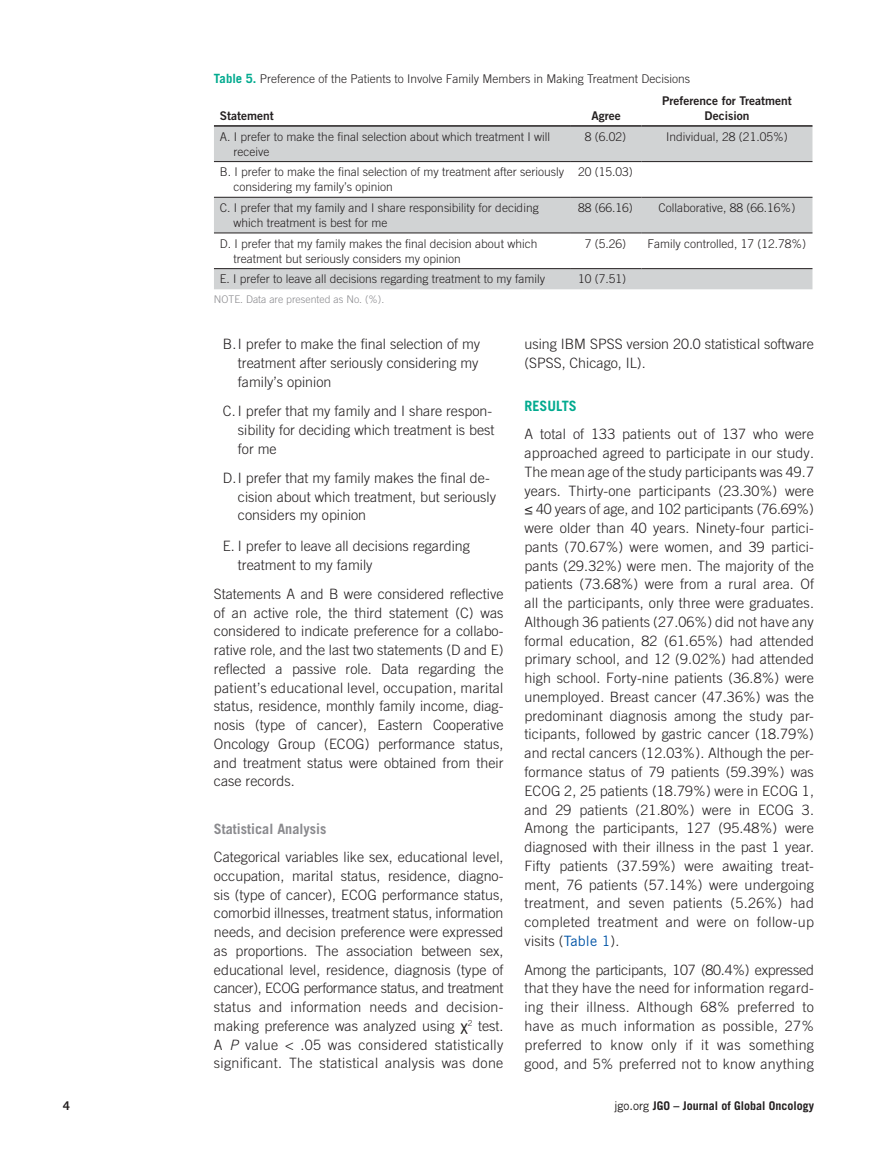
<style>
.page{position:relative;width:877px;height:1175px;background:#fff}
.page>*{position:absolute;margin:0;border:0;box-sizing:border-box;transform-origin:0 0}
.t1{font:300 14.25px/18.8px "Trade Gothic LT Pro";color:#231f20;text-align:justify}
.t2{font:700 14.25px "Trade Gothic LT Pro";color:#8a8a8e}
.t3{font:700 14.25px "Trade Gothic LT Pro";color:#02aa8f}
.t4{font:300 12px/15px "Trade Gothic LT Pro";color:#231f20}
.t5{font:12px/15px "Trade Gothic LT Pro Bd 2";color:#231f20;text-align:center}
.t6{font:700 12px "Trade Gothic LT Pro";color:#231f20}
.t7{font:300 10.5px "Trade Gothic LT Pro";color:#8a8a8e}
.s1{font-weight:700;font-size:12.75px;color:#02aa8f}
.s2{font-family:"Arial";font-weight:400}
.s3{font-style:italic}
.s4{font-weight:400;color:#0054a6}
.s5{font-weight:400}
</style>
<div class="page">
<svg style="left:214px;top:127px;width:598px;height:162px;fill:#d1d3d4"></svg>
<hr style="left:641px;top:161px;width:171px;height:1px;background:#231f20">
<hr style="left:641px;top:268px;width:171px;height:1px;background:#231f20">
<hr style="left:214px;top:125px;width:357px;height:2px;background:#231f20">
<hr style="left:571px;top:125px;width:70px;height:2px;background:#231f20">
<hr style="left:641px;top:125px;width:171px;height:2px;background:#231f20">
<hr style="left:214px;top:161px;width:357px;height:1px;background:#231f20">
<hr style="left:571px;top:161px;width:70px;height:1px;background:#231f20">
<hr style="left:214px;top:197px;width:357px;height:1px;background:#231f20">
<hr style="left:571px;top:197px;width:70px;height:1px;background:#231f20">
<hr style="left:641px;top:197px;width:171px;height:1px;background:#231f20">
<hr style="left:214px;top:232px;width:357px;height:1px;background:#231f20">
<hr style="left:571px;top:232px;width:70px;height:1px;background:#231f20">
<hr style="left:641px;top:232px;width:171px;height:1px;background:#231f20">
<hr style="left:214px;top:268px;width:357px;height:1px;background:#231f20">
<hr style="left:571px;top:268px;width:70px;height:1px;background:#231f20">
<p class="t4" style="left:214px;top:71px;width:478px"><span class="s1">Table 5.</span> Preference of the Patients to Involve Family Members in Making Treatment Decisions</p>
<p class="t5" style="left:220px;top:108px;width:55px">Statement</p>
<p class="t5" style="left:592px;top:108px;width:31px">Agree</p>
<p class="t5" style="left:662px;top:93px;width:131px">Preference for Treatment<br>Decision</p>
<p class="t4" style="left:233px;top:129px;width:318px;text-indent:-14px">A. I prefer to make the final selection about which treatment I will receive</p>
<p class="t4" style="left:585px;top:129px;width:43px">8 (6.02)</p>
<p class="t4" style="left:666px;top:129px;width:123px">Individual, 28 (21.05%)</p>
<p class="t4" style="left:233px;top:164px;width:332px;text-indent:-14px">B. I prefer to make the final selection of my treatment after seriously considering my family’s opinion</p>
<p class="t4" style="left:578px;top:164px;width:56px">20 (15.03)</p>
<p class="t4" style="left:233px;top:200px;width:307px;text-indent:-14px">C. I prefer that my family and I share responsibility for deciding which treatment is best for me</p>
<p class="t4" style="left:578px;top:200px;width:56px">88 (66.16)</p>
<p class="t4" style="left:659px;top:200px;width:138px">Collaborative, 88 (66.16%)</p>
<p class="t4" style="left:233px;top:236px;width:305px;text-indent:-14px">D. I prefer that my family makes the final decision about which treatment but seriously considers my opinion</p>
<p class="t4" style="left:585px;top:236px;width:43px">7 (5.26)</p>
<p class="t4" style="left:648px;top:236px;width:160px">Family controlled, 17 (12.78%)</p>
<p class="t4" style="left:220px;top:271px;width:327px">E. I prefer to leave all decisions regarding treatment to my family</p>
<p class="t4" style="left:578px;top:271px;width:50px">10 (7.51)</p>
<p class="t7" style="left:214px;top:293px;width:172px">NOTE. Data are presented as No. (%).</p>
<p class="t1" style="left:238px;top:334px;width:244px;text-indent:-15px">B.I prefer to make the final selection of my treatment after seriously considering my family’s opinion</p>
<p class="t1" style="left:238px;top:401px;width:258px;text-align:left;text-indent:-15px">C. I prefer that my family and I share respon&shy;sibility for deciding which treatment is best for me</p>
<p class="t1" style="left:238px;top:468px;width:260px;text-align:left;text-indent:-15px">D.I prefer that my family makes the final de&shy;cision about which treatment, but seriously considers my opinion</p>
<p class="t1" style="left:238px;top:536px;width:233px;text-indent:-15px">E. I prefer to leave all decisions regarding treatment to my family</p>
<p class="t1" style="left:214px;top:584px;width:291px">Statements A and B were considered reflective of an active role, the third statement (C) was considered to indicate preference for a collabo&shy;rative role, and the last two statements (D and E) reflected a passive role. Data regarding the patient’s educational level, occupation, marital status, residence, monthly family income, diag&shy;nosis (type of cancer), Eastern Cooperative Oncology Group (ECOG) performance status, and treatment status were obtained from their case records.</p>
<p class="t2" style="left:214px;top:819px;width:114px">Statistical Analysis</p>
<p class="t1" style="left:214px;top:847px;width:291px">Categorical variables like sex, educational level, occupation, marital status, residence, diagno&shy;sis (type of cancer), ECOG performance status, comorbid illnesses, treatment status, information needs, and decision preference were expressed as proportions. The association between sex, educational level, residence, diagnosis (type of cancer), ECOG performance status, and treatment status and information needs and decision&shy;making preference was analyzed using <span class="s2">χ</span><sup>2</sup> test.<br>A <span class="s3">P</span> value &lt; .05 was considered statistically significant. The statistical analysis was done</p>
<p class="t1" style="left:524px;top:334px;width:291px">using IBM SPSS version 20.0 statistical software (SPSS, Chicago, IL).</p>
<p class="t3" style="left:524px;top:397px;width:54px">RESULTS</p>
<p class="t1" style="left:524px;top:425px;width:291px">A total of 133 patients out of 137 who were approached agreed to participate in our study.<br>The mean age of the study participants was 49.7 years. Thirty-one participants (23.30%) were ≤ 40 years of age, and 102 participants (76.69%) were older than 40 years. Ninety-four partici&shy;pants (70.67%) were women, and 39 partici&shy;pants (29.32%) were men. The majority of the patients (73.68%) were from a rural area. Of all the participants, only three were graduates.<br>Although 36 patients (27.06%) did not have any formal education, 82 (61.65%) had attended primary school, and 12 (9.02%) had attended high school. Forty-nine patients (36.8%) were unemployed. Breast cancer (47.36%) was the predominant diagnosis among the study par&shy;ticipants, followed by gastric cancer (18.79%) and rectal cancers (12.03%). Although the per&shy;formance status of 79 patients (59.39%) was ECOG 2, 25 patients (18.79%) were in ECOG 1, and 29 patients (21.80%) were in ECOG 3.<br>Among the participants, 127 (95.48%) were diagnosed with their illness in the past 1 year.<br>Fifty patients (37.59%) were awaiting treat&shy;ment, 76 patients (57.14%) were undergoing treatment, and seven patients (5.26%) had completed treatment and were on follow-up visits (<span class="s4">Table 1</span>).</p>
<p class="t1" style="left:524px;top:960px;width:291px">Among the participants, 107 (80.4%) expressed that they have the need for information regard&shy;ing their illness. Although 68% preferred to have as much information as possible, 27% preferred to know only if it was something good, and 5% preferred not to know anything</p>
<p class="t6" style="left:63px;top:1098px;width:8px">4</p>
<p class="t6" style="left:614px;top:1098px;width:202px"><span class="s5">jgo.org</span> JGO – Journal of Global Oncology</p>
</div>
